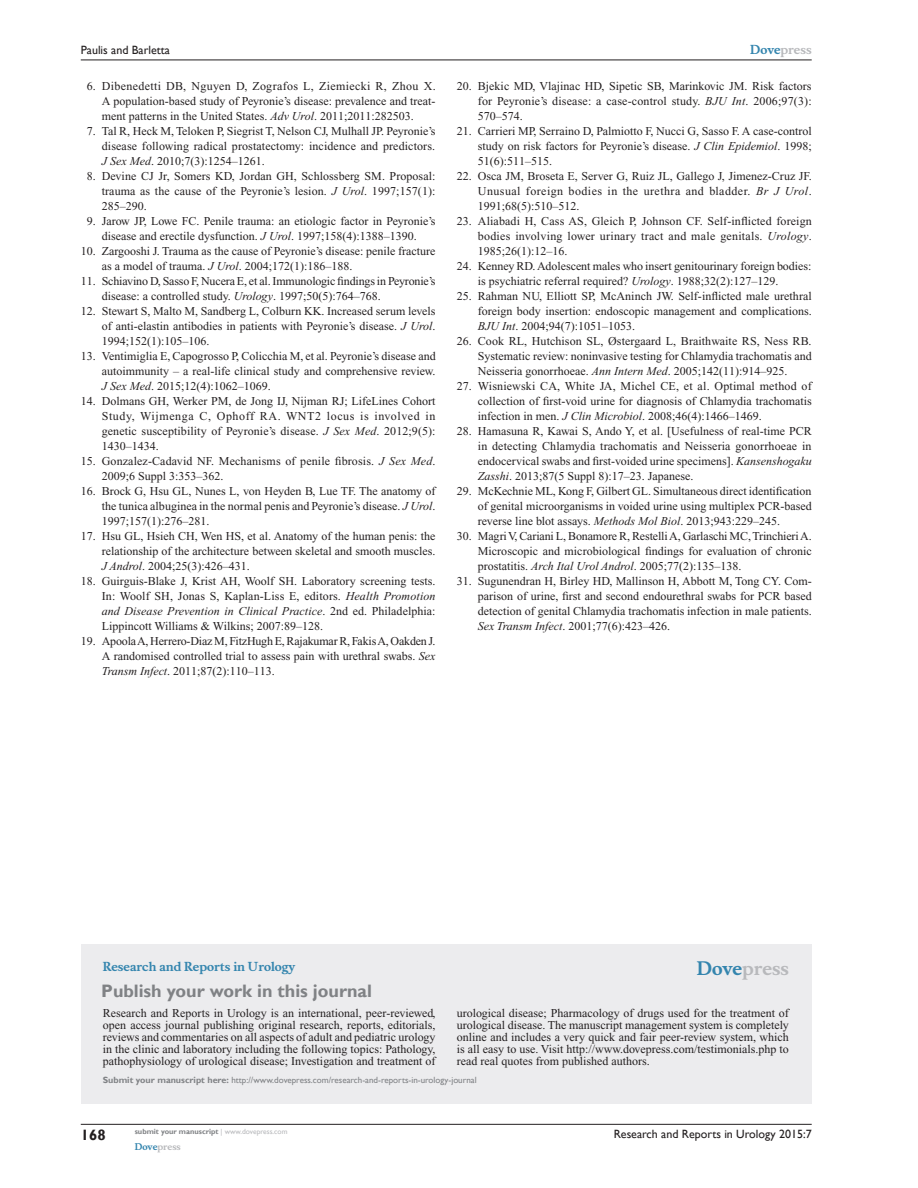
<style>
.page{position:relative;width:918px;height:1188px;background:#fff}
.page>*{position:absolute;margin:0;border:0;box-sizing:border-box;transform-origin:0 0}
.PromBx-H1{font:700 18px "Gill Sans";color:#808285}
.PromBx-Brand{font:700 18px "Musee";color:#b8b9bc}
.t1{font:700 15px "Gill Sans";color:#231f20}
.RefNL2{font:12px/15px "Times New Roman";color:#231f20;text-align:justify}
.PromBx-Tx{font:12px/12px "Times New Roman";color:#231f20;text-align:justify}
.t2{font:12px "Gill Sans";color:#231f20}
.PromBx-JrnlName{font:700 12px "Musee";color:#3485ae}
.t3{font:700 12px "Musee";color:#b8b9bc}
.PromBx-SubmitMssWebA{font:9px "Gill Sans";color:#808285}
.t4{font:700 9px "Musee";color:#b8b9bc}
.t5{font:700 7.5px "Gill Sans";color:#808285}
.s1{font-style:italic}
.s2{color:#3485ae}
.s3{font-weight:700}
.s4{font-weight:400;color:#b8b9bc}
</style>
<div class="page">
<div style="left:81px;top:944px;width:731px;height:159px;background:#ececee"></div>
<hr style="left:81px;top:1124px;width:731px;height:1px;background:#231f20">
<hr style="left:81px;top:60px;width:731px;height:1px;background:#231f20">
<p class="t2" style="left:81px;top:43px;width:91px">Paulis and Barletta</p>
<p class="RefNL2" style="left:102px;top:79px;width:335px;text-indent:-15px">6. Dibenedetti DB, Nguyen D, Zografos L, Ziemiecki R, Zhou X.<br>A population-based study of Peyronie’s disease: prevalence and treat&shy;ment patterns in the United States. <span class="s1">Adv Urol</span>. 2011;2011:282503.</p>
<p class="RefNL2" style="left:102px;top:124px;width:335px;text-indent:-15px">7. Tal R, Heck M, Teloken P, Siegrist T, Nelson CJ, Mulhall JP. Peyronie’s disease following radical prostatectomy: incidence and predictors.<br><span class="s1">J Sex Med</span>. 2010;7(3):1254–1261.</p>
<p class="RefNL2" style="left:102px;top:169px;width:335px;text-indent:-15px">8. Devine CJ Jr, Somers KD, Jordan GH, Schlossberg SM. Proposal: trauma as the cause of the Peyronie’s lesion. <span class="s1">J Urol</span>. 1997;157(1):<br>285–290.</p>
<p class="RefNL2" style="left:87px;top:214px;width:350px;text-align:center">9. Jarow JP, Lowe FC. Penile trauma: an etiologic factor in Peyronie’s disease and erectile dysfunction. <span class="s1">J Urol</span>. 1997;158(4):1388–1390.</p>
<p class="RefNL2" style="left:102px;top:244px;width:335px;text-indent:-21px">10. Zargooshi J. Trauma as the cause of Peyronie’s disease: penile fracture as a model of trauma. <span class="s1">J Urol</span>. 2004;172(1):186–188.</p>
<p class="RefNL2" style="left:102px;top:274px;width:335px;text-indent:-21px">11. Schiavino D, Sasso F, Nucera E, et al. Immunologic findings in Peyronie’s disease: a controlled study. <span class="s1">Urology</span>. 1997;50(5):764–768.</p>
<p class="RefNL2" style="left:102px;top:304px;width:335px;text-indent:-21px">12. Stewart S, Malto M, Sandberg L, Colburn KK. Increased serum levels of anti-elastin antibodies in patients with Peyronie’s disease. <span class="s1">J Urol</span>.<br>1994;152(1):105–106.</p>
<p class="RefNL2" style="left:102px;top:349px;width:335px;text-indent:-21px">13. Ventimiglia E, Capogrosso P, Colicchia M, et al. Peyronie’s disease and autoimmunity – a real-life clinical study and comprehensive review.<br><span class="s1">J Sex Med</span>. 2015;12(4):1062–1069.</p>
<p class="RefNL2" style="left:102px;top:394px;width:335px;text-indent:-21px">14. Dolmans GH, Werker PM, de Jong IJ, Nijman RJ; LifeLines Cohort Study, Wijmenga C, Ophoff RA. WNT2 locus is involved in genetic susceptibility of Peyronie’s disease. <span class="s1">J Sex Med</span>. 2012;9(5):<br>1430–1434.</p>
<p class="RefNL2" style="left:102px;top:454px;width:335px;text-indent:-21px">15. Gonzalez-Cadavid NF. Mechanisms of penile fibrosis. <span class="s1">J Sex Med</span>.<br>2009;6 Suppl 3:353–362.</p>
<p class="RefNL2" style="left:102px;top:484px;width:335px;text-indent:-21px">16. Brock G, Hsu GL, Nunes L, von Heyden B, Lue TF. The anatomy of the tunica albuginea in the normal penis and Peyronie’s disease. <span class="s1">J Urol</span>.<br>1997;157(1):276–281.</p>
<p class="RefNL2" style="left:102px;top:529px;width:335px;text-indent:-21px">17. Hsu GL, Hsieh CH, Wen HS, et al. Anatomy of the human penis: the relationship of the architecture between skeletal and smooth muscles.<br><span class="s1">J Androl</span>. 2004;25(3):426–431.</p>
<p class="RefNL2" style="left:102px;top:574px;width:335px;text-indent:-21px">18. Guirguis-Blake J, Krist AH, Woolf SH. Laboratory screening tests.<br>In: Woolf SH, Jonas S, Kaplan-Liss E, editors. <span class="s1">Health Promotion and Disease Prevention in Clinical Practice</span>. 2nd ed. Philadelphia:<br>Lippincott Williams &amp; Wilkins; 2007:89–128.</p>
<p class="RefNL2" style="left:102px;top:634px;width:335px;text-indent:-21px">19. Apoola A, Herrero-Diaz M, FitzHugh E, Rajakumar R, Fakis A, Oakden J.<br>A randomised controlled trial to assess pain with urethral swabs. <span class="s1">Sex Transm Infect</span>. 2011;87(2):110–113.</p>
<p class="t3" style="left:750px;top:43px;width:63px"><span class="s2">Dove</span>press</p>
<p class="RefNL2" style="left:478px;top:79px;width:335px;text-indent:-21px">20. Bjekic MD, Vlajinac HD, Sipetic SB, Marinkovic JM. Risk factors for Peyronie’s disease: a case-control study. <span class="s1">BJU Int</span>. 2006;97(3):<br>570–574.</p>
<p class="RefNL2" style="left:478px;top:124px;width:335px;text-indent:-21px">21. Carrieri MP, Serraino D, Palmiotto F, Nucci G, Sasso F. A case-control study on risk factors for Peyronie’s disease. <span class="s1">J Clin Epidemiol</span>. 1998; 51(6):511–515.</p>
<p class="RefNL2" style="left:478px;top:169px;width:335px;text-indent:-21px">22. Osca JM, Broseta E, Server G, Ruiz JL, Gallego J, Jimenez-Cruz JF.<br>Unusual foreign bodies in the urethra and bladder. <span class="s1">Br J Urol</span>.<br>1991;68(5):510–512.</p>
<p class="RefNL2" style="left:478px;top:214px;width:335px;text-indent:-21px">23. Aliabadi H, Cass AS, Gleich P, Johnson CF. Self-inflicted foreign bodies involving lower urinary tract and male genitals. <span class="s1">Urology</span>.<br>1985;26(1):12–16.</p>
<p class="RefNL2" style="left:478px;top:259px;width:335px;text-indent:-21px">24. Kenney RD. Adolescent males who insert genitourinary foreign bodies: is psychiatric referral required? <span class="s1">Urology</span>. 1988;32(2):127–129.</p>
<p class="RefNL2" style="left:478px;top:289px;width:335px;text-indent:-21px">25. Rahman NU, Elliott SP, McAninch JW. Self-inflicted male urethral foreign body insertion: endoscopic management and complications.<br><span class="s1">BJU Int</span>. 2004;94(7):1051–1053.</p>
<p class="RefNL2" style="left:478px;top:334px;width:335px;text-indent:-21px">26. Cook RL, Hutchison SL, Østergaard L, Braithwaite RS, Ness RB.<br>Systematic review: noninvasive testing for Chlamydia trachomatis and Neisseria gonorrhoeae. <span class="s1">Ann Intern Med</span>. 2005;142(11):914–925.</p>
<p class="RefNL2" style="left:478px;top:379px;width:335px;text-indent:-21px">27. Wisniewski CA, White JA, Michel CE, et al. Optimal method of collection of first-void urine for diagnosis of Chlamydia trachomatis infection in men. <span class="s1">J Clin Microbiol</span>. 2008;46(4):1466–1469.</p>
<p class="RefNL2" style="left:478px;top:424px;width:335px;text-indent:-21px">28. Hamasuna R, Kawai S, Ando Y, et al. [Usefulness of real-time PCR in detecting Chlamydia trachomatis and Neisseria gonorrhoeae in endocervical swabs and first-voided urine specimens]. <span class="s1">Kansenshogaku Zasshi</span>. 2013;87(5 Suppl 8):17–23. Japanese.</p>
<p class="RefNL2" style="left:478px;top:484px;width:335px;text-indent:-21px">29. McKechnie ML, Kong F, Gilbert GL. Simultaneous direct identification of genital microorganisms in voided urine using multiplex PCR-based reverse line blot assays. <span class="s1">Methods Mol Biol</span>. 2013;943:229–245.</p>
<p class="RefNL2" style="left:478px;top:529px;width:336px;text-indent:-21px">30. Magri V, Cariani L, Bonamore R, Restelli A, Garlaschi MC, Trinchieri A.<br>Microscopic and microbiological findings for evaluation of chronic prostatitis. <span class="s1">Arch Ital Urol Androl</span>. 2005;77(2):135–138.</p>
<p class="RefNL2" style="left:478px;top:574px;width:335px;text-indent:-21px">31. Sugunendran H, Birley HD, Mallinson H, Abbott M, Tong CY. Com&shy;parison of urine, first and second endourethral swabs for PCR based detection of genital Chlamydia trachomatis infection in male patients.<br><span class="s1">Sex Transm Infect</span>. 2001;77(6):423–426.</p>
<p class="PromBx-JrnlName" style="left:103px;top:959px;width:194px">Research and Reports in Urology</p>
<p class="PromBx-H1" style="left:101px;top:980px;width:272px">Publish your work in this journal</p>
<p class="PromBx-Brand" style="left:697px;top:958px;width:94px"><span class="s2">Dove</span>press</p>
<p class="PromBx-Tx" style="left:103px;top:1007px;width:334px">Research and Reports in Urology is an international, peer-reviewed, open access journal publishing original research, reports, editorials, reviews and commentaries on all aspects of adult and pediatric urology in the clinic and laboratory including the following topics: Pathology, pathophysiology of urological disease; Investigation and treatment of</p>
<p class="PromBx-Tx" style="left:457px;top:1007px;width:333px">urological disease; Pharmacology of drugs used for the treatment of urological disease. The manuscript management system is completely online and includes a very quick and fair peer-review system, which is all easy to use. Visit http://www.dovepress.com/testimonials.php to read real quotes from published authors.</p>
<p class="PromBx-SubmitMssWebA" style="left:103px;top:1075px;width:375px"><span class="s3">Submit your manuscript here:</span> http://www.dovepress.com/research-and-reports-in-urology-journal</p>
<p class="t1" style="left:81px;top:1126px;width:26px">168</p>
<p class="t5" style="left:135px;top:1127px;width:154px">submit your manuscript <span class="s4">| www.dovepress.com</span></p>
<p class="t4" style="left:135px;top:1141px;width:48px"><span class="s2">Dove</span>press</p>
<p class="t2" style="left:614px;top:1127px;width:200px">Research and Reports in Urology 2015:7</p>
</div>
